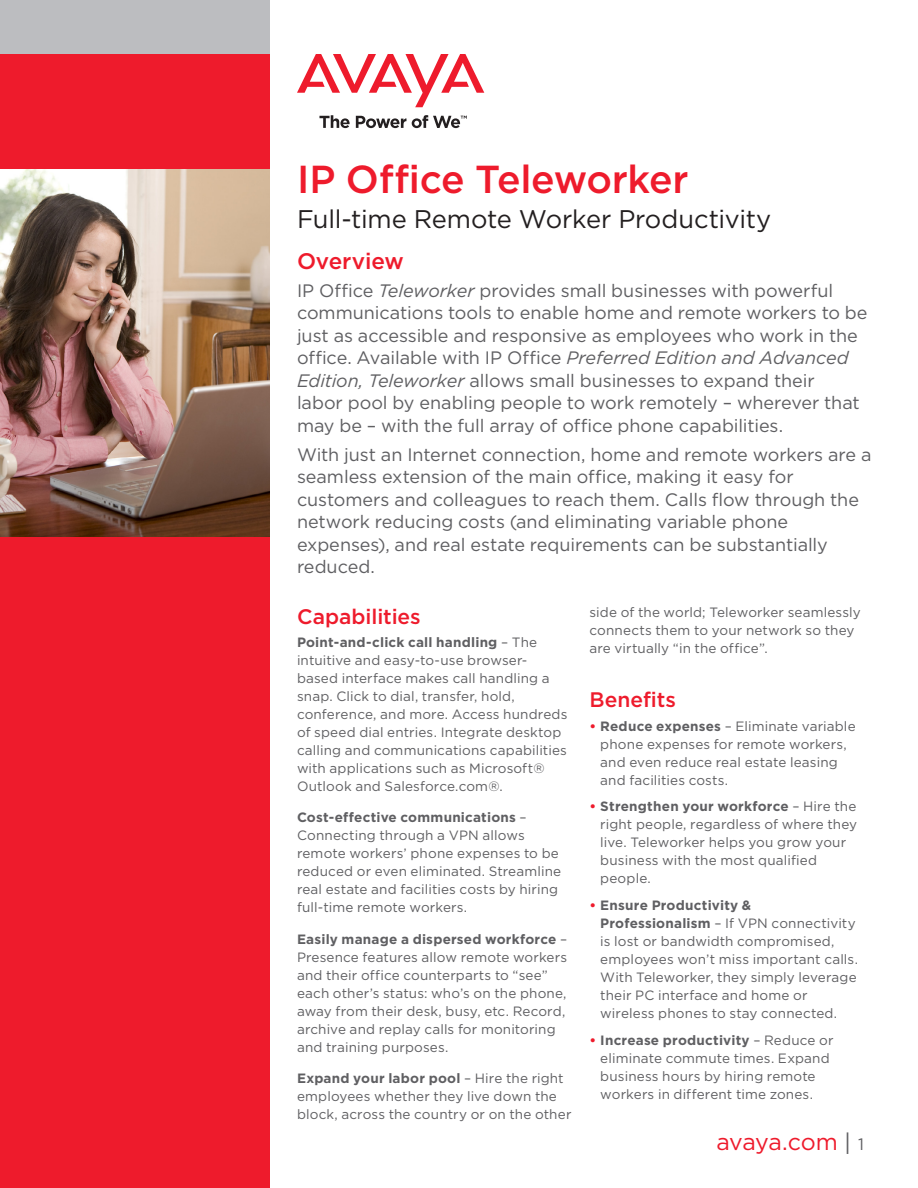
<style>
.page{position:relative;width:918px;height:1188px;background:#fff}
.page>*{position:absolute;margin:0;border:0;box-sizing:border-box;transform-origin:0 0}
.t1{font:500 39px "Gotham";letter-spacing:-.005em;color:#ee1b2c}
.Subtitle{font:25.5px "Gotham";letter-spacing:-.01em;color:#231f20}
.t2{font:23.25px "Gotham";letter-spacing:-.015em;color:#ee1b2c}
.Body_Header{font:500 22.5px "Gotham";letter-spacing:-.005em;color:#ee1b2c}
.Body_Header-2{font:500 21px "Gotham";color:#ee1b2c}
.intro{font:18px/22.5px "Gotham";letter-spacing:-.005em;color:#5f5f62}
.Body_copy{font:13.5px/18px "Gotham";letter-spacing:.01em;color:#5f5f62}
.Bullet_copy{font:13.5px/18px "Gotham";letter-spacing:.01em;color:#5f5f62}
.s1{font-style:italic}
.s2{font-weight:700}
.s3{font-weight:700;color:#ee1b2c}
.s4{color:#5f5f62}
.s5{font-size:16.5px;color:#5f5f62}
</style>
<div class="page">
<svg style="left:297px;top:54px;width:187px;height:53px"></svg>
<svg style="left:319px;top:115px;width:31px;height:13px"></svg>
<svg style="left:356px;top:116px;width:50px;height:12px"></svg>
<svg style="left:412px;top:115px;width:55px;height:13px"></svg>
<div style="left:0;top:0;width:270px;height:1188px;background:#ee1b2c"></div>
<div style="left:0;top:0;width:270px;height:54px;background:#bcbdc0"></div>
<img style="left:0;top:170px;width:270px;height:367px">
<p class="t1" style="left:297px;top:157px;width:393px">IP Office Teleworker</p>
<p class="Subtitle" style="left:297px;top:205px;width:476px">Full-time Remote Worker Productivity</p>
<p class="Body_Header" style="left:297px;top:248px;width:109px">Overview</p>
<p class="intro" style="left:297px;top:279px;width:572px">IP Office <span class="s1">Teleworker</span> provides small businesses with powerful communications tools to enable home and remote workers to be just as accessible and responsive as employees who work in the office. Available with IP Office <span class="s1">Preferred Edition and Advanced Edition, Teleworker</span> allows small businesses to expand their<br>labor pool by enabling people to work remotely – wherever that may be – with the full array of office phone capabilities.</p>
<p class="intro" style="left:297px;top:443px;width:576px">With just an Internet connection, home and remote workers are a seamless extension of the main office, making it easy for customers and colleagues to reach them. Calls flow through the network reducing costs (and eliminating variable phone expenses), and real estate requirements can be substantially reduced.</p>
<p class="Body_Header-2" style="left:297px;top:604px;width:125px">Capabilities</p>
<p class="Body_copy" style="left:297px;top:633px;width:272px"><span class="s2">Point-and-click call handling</span> – The intuitive and easy-to-use browser&shy;based interface makes call handling a snap. Click to dial, transfer, hold, conference, and more. Access hundreds of speed dial entries. Integrate desktop calling and communications capabilities with applications such as Microsoft® Outlook and Salesforce.com®.</p>
<p class="Body_copy" style="left:297px;top:808px;width:266px"><span class="s2">Cost-effective communications</span> – Connecting through a VPN allows remote workers’ phone expenses to be reduced or even eliminated. Streamline real estate and facilities costs by hiring full-time remote workers.</p>
<p class="Body_copy" style="left:297px;top:930px;width:272px"><span class="s2">Easily manage a dispersed workforce</span> – Presence features allow remote workers and their office counterparts to “see” each other’s status: who’s on the phone, away from their desk, busy, etc. Record, archive and replay calls for monitoring and training purposes.</p>
<p class="Body_copy" style="left:297px;top:1069px;width:276px"><span class="s2">Expand your labor pool</span> – Hire the right employees whether they live down the block, across the country or on the other</p>
<p class="Body_copy" style="left:590px;top:603px;width:273px">side of the world; Teleworker seamlessly connects them to your network so they are virtually “in the office”.</p>
<p class="Body_Header-2" style="left:590px;top:688px;width:88px">Benefits</p>
<p class="Bullet_copy" style="left:600px;top:717px;width:257px;text-indent:-11px"><span class="s3">•</span> <span class="s2">Reduce expenses</span> – Eliminate variable phone expenses for remote workers, and even reduce real estate leasing and facilities costs.</p>
<p class="Bullet_copy" style="left:600px;top:797px;width:258px;text-indent:-11px"><span class="s3">•</span> <span class="s2">Strengthen your workforce</span> – Hire the right people, regardless of where they live. Teleworker helps you grow your business with the most qualified people.</p>
<p class="Bullet_copy" style="left:600px;top:896px;width:259px;text-indent:-11px"><span class="s3">•</span> <span class="s2">Ensure Productivity &amp; Professionalism</span> – If VPN connectivity is lost or bandwidth compromised, employees won’t miss important calls.<br>With Teleworker, they simply leverage their PC interface and home or wireless phones to stay connected.</p>
<p class="Bullet_copy" style="left:600px;top:1031px;width:235px;text-indent:-11px"><span class="s3">•</span> <span class="s2">Increase productivity</span> – Reduce or eliminate commute times. Expand business hours by hiring remote workers in different time zones.</p>
<h3 class="t2" style="left:716px;top:1129px;width:149px">avaya.com <span class="s4">|</span> <span class="s5">1</span></h3>
</div>
